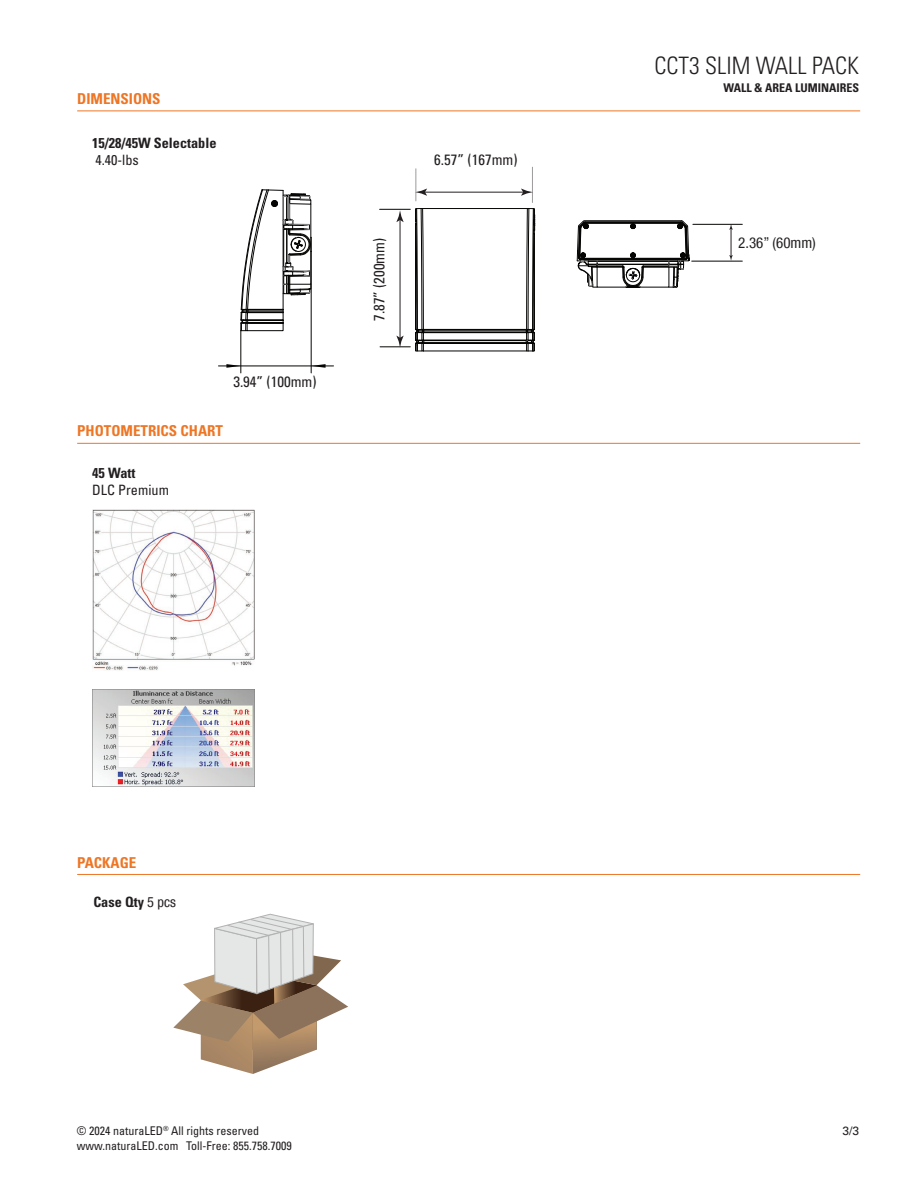
<style>
.page{position:relative;width:918px;height:1188px;background:#fff}
.page>*{position:absolute;margin:0;border:0;box-sizing:border-box;transform-origin:0 0}
.t1{font:300 condensed 24px "Univers";color:#231f20}
.t2{font:condensed 15px "Univers";color:#231f20}
.t3{font:700 condensed 15px "Univers";color:#ee7625}
.t4{font:condensed 15px "Helvetica Neue LT Com";color:#231f20}
.t5{font:700 condensed 14.25px "Univers";color:#231f20}
.t6{font:condensed 14.25px "Univers";color:#231f20}
.t7{font:condensed 12px/15px "Univers";color:#231f20}
.t8{font:700 condensed 12px "Univers";color:#231f20}
.t9{font:12px "Univers";color:#231f20}
.s1{font-family:"Helvetica Neue LT Com";font-weight:400}
</style>
<div class="page">
<hr style="left:692px;top:261px;width:50px;height:1px;background:#050504">
<hr style="left:693px;top:224px;width:49px;height:1px;background:#050504">
<svg style="left:729px;top:224px;width:4px;height:37px"></svg>
<hr style="left:77px;top:111px;width:783px;height:1px;background:#ee7625">
<hr style="left:77px;top:443px;width:783px;height:1px;background:#ee7625">
<hr style="left:77px;top:874px;width:783px;height:1px;background:#ee7625">
<hr style="left:380px;top:209px;width:30px;height:1px;background:#050504">
<hr style="left:380px;top:347px;width:30px;height:1px;background:#050504">
<hr style="left:400px;top:218px;width:1px;height:122px;background:#231f20">
<svg style="left:396px;top:336px;width:8px;height:11px"></svg>
<svg style="left:396px;top:210px;width:8px;height:12px"></svg>
<svg style="left:173px;top:913px;width:175px;height:161px"></svg>
<img style="left:92px;top:510px;width:162px;height:161px">
<svg style="left:240px;top:189px;width:72px;height:142px"></svg>
<svg style="left:226px;top:364px;width:15px;height:4px"></svg>
<svg style="left:312px;top:364px;width:14px;height:4px"></svg>
<hr style="left:241px;top:331px;width:1px;height:42px;background:#050504">
<hr style="left:311px;top:251px;width:1px;height:122px;background:#050504">
<hr style="left:218px;top:366px;width:116px;height:1px;background:#050504">
<svg style="left:415px;top:167px;width:121px;height:185px"></svg>
<svg style="left:577px;top:220px;width:113px;height:68px"></svg>
<img style="left:92px;top:689px;width:162px;height:98px">
<p class="t3" style="left:77px;top:90px;width:85px">DIMENSIONS</p>
<p class="t5" style="left:92px;top:134px;width:126px">15/28/45W Selectable</p>
<p class="t6" style="left:95px;top:150px;width:45px">4.40-lbs</p>
<p class="t2" style="left:233px;top:373px;width:85px">3.94” (100mm)</p>
<p class="t3" style="left:77px;top:421px;width:147px">PHOTOMETRICS CHART</p>
<p class="t5" style="left:92px;top:464px;width:45px">45 Watt</p>
<p class="t6" style="left:92px;top:481px;width:78px">DLC Premium</p>
<p class="t2" style="left:370px;top:321px;width:85px;rotate:-90deg">7.87” (200mm)</p>
<p class="t2" style="left:434px;top:150px;width:85px">6.57” (167mm)</p>
<h1 class="t1" style="left:654px;top:51px;width:206px">CCT3 SLIM WALL PACK</h1>
<p class="t8" style="left:723px;top:80px;width:137px">WALL &amp; AREA LUMINAIRES</p>
<p class="t4" style="left:738px;top:234px;width:79px">2.36” (60mm)</p>
<p class="t3" style="left:77px;top:853px;width:61px">PACKAGE</p>
<p class="t5" style="left:93px;top:893px;width:84px">Case Qty <span class="s1">5 pcs</span></p>
<p class="t7" style="left:77px;top:1123px;width:217px">© 2024 naturaLED<sup>®</sup> All rights reserved www.naturaLED.com Toll-Free: 855.758.7009</p>
<p class="t9" style="left:843px;top:1123px;width:18px">3/3</p>
</div>
